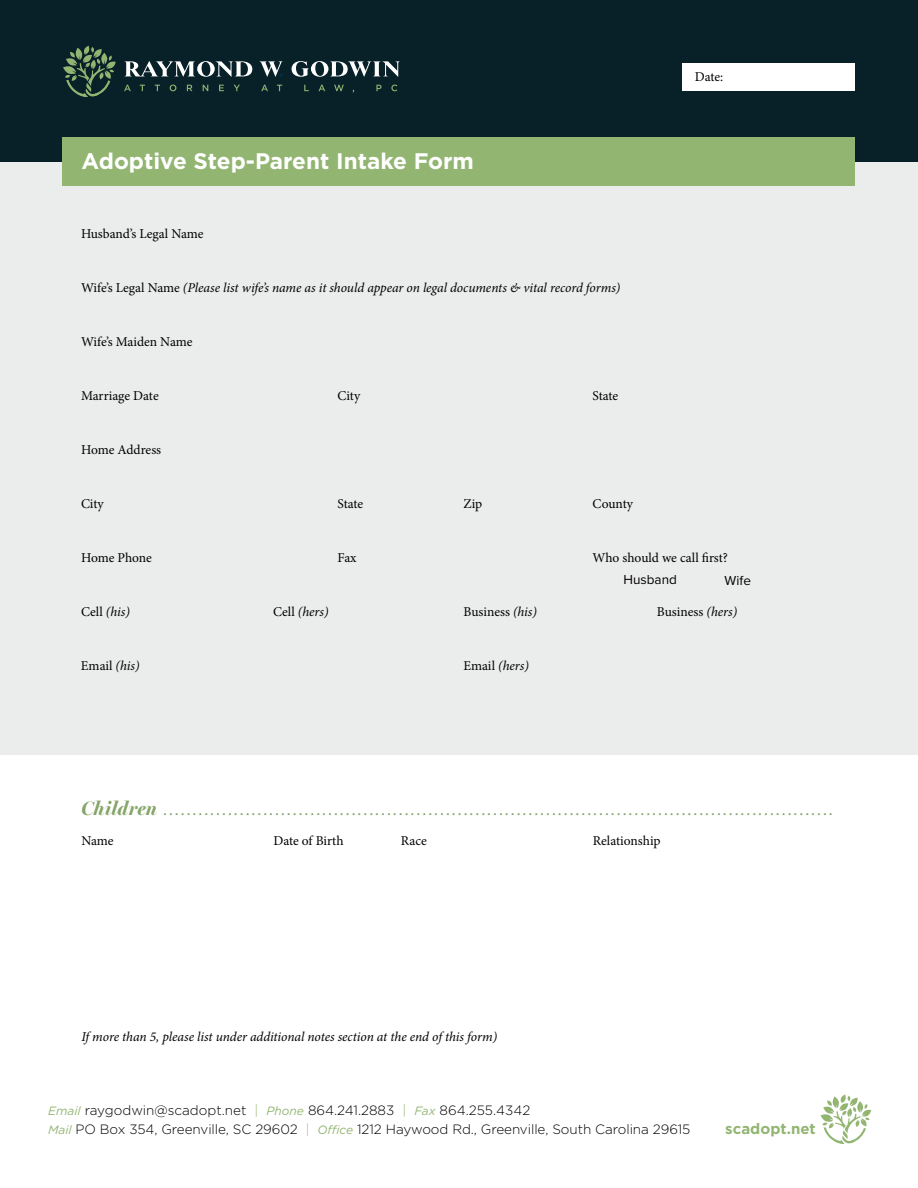
<style>
.page{position:relative;width:918px;height:1188px;background:#fff}
.page>*{position:absolute;margin:0;border:0;box-sizing:border-box;transform-origin:0 0}
.t1{font:700 22.5px "Gotham";color:#fff}
.t2{font:700 15px "Gotham";color:#92b572}
.t3{font:13.5px "Minion Pro";letter-spacing:-.005em;color:#000}
.t4{font:italic 13.5px "Minion Pro";letter-spacing:-.005em;color:#000}
.t5{font:300 13.5px/18.9px "Gotham";letter-spacing:-.005em;color:#000}
.t6{font:13.5px "Proxima Nova";color:#000}
.t7{font:italic 700 12px "Miller Banner";color:#85a568}
.s1{font-style:normal}
.s2{font-style:italic}
.s3{font-size:19.5px}
.s4{font-weight:400;font-style:italic;font-size:12px;color:#92b572}
.s5{color:#92b572}
</style>
<div class="page">
<svg style="left:821px;top:1095px;width:50px;height:49px"></svg>
<div style="left:0;top:143px;width:918px;height:612px;background:#ebecec"></div>
<div style="left:0;top:0;width:918px;height:162px;background:#082129"></div>
<div style="left:683px;top:63px;width:172px;height:28px;background:#fff"></div>
<div style="left:63px;top:137px;width:792px;height:49px;background:#92b572"></div>
<svg style="left:63px;top:46px;width:53px;height:51px"></svg>
<svg style="left:124px;top:85px;width:7px;height:6px"></svg>
<svg style="left:140px;top:85px;width:5px;height:6px"></svg>
<svg style="left:155px;top:85px;width:5px;height:6px"></svg>
<svg style="left:170px;top:85px;width:6px;height:6px"></svg>
<svg style="left:187px;top:85px;width:5px;height:6px"></svg>
<svg style="left:203px;top:85px;width:5px;height:6px"></svg>
<svg style="left:219px;top:85px;width:5px;height:6px"></svg>
<svg style="left:234px;top:85px;width:6px;height:6px"></svg>
<svg style="left:261px;top:85px;width:7px;height:6px"></svg>
<svg style="left:277px;top:85px;width:5px;height:6px"></svg>
<svg style="left:304px;top:85px;width:5px;height:6px"></svg>
<svg style="left:318px;top:85px;width:7px;height:6px"></svg>
<svg style="left:334px;top:85px;width:10px;height:6px"></svg>
<svg style="left:376px;top:85px;width:5px;height:6px"></svg>
<svg style="left:391px;top:85px;width:6px;height:6px"></svg>
<svg style="left:124px;top:61px;width:128px;height:16px"></svg>
<svg style="left:259px;top:61px;width:24px;height:16px"></svg>
<svg style="left:292px;top:61px;width:108px;height:16px"></svg>
<h1 class="t1" style="left:82px;top:146px;width:394px">Adoptive Step-Parent Intake Form</h1>
<p class="t3" style="left:81px;top:224px;width:124px">Husband’s Legal Name</p>
<p class="t4" style="left:81px;top:278px;width:541px"><span class="s1">Wife’s Legal Name</span> (Please list wife’s name as it should appear on legal documents &amp; vital record forms)</p>
<p class="t3" style="left:81px;top:332px;width:113px">Wife’s Maiden Name</p>
<p class="t3" style="left:81px;top:386px;width:79px">Marriage Date</p>
<p class="t3" style="left:338px;top:386px;width:24px">City</p>
<p class="t3" style="left:593px;top:386px;width:27px">State</p>
<p class="t3" style="left:81px;top:440px;width:82px">Home Address</p>
<p class="t3" style="left:81px;top:494px;width:24px">City</p>
<p class="t3" style="left:338px;top:494px;width:27px">State</p>
<p class="t3" style="left:463px;top:494px;width:20px">Zip</p>
<p class="t3" style="left:592px;top:494px;width:42px">County</p>
<p class="t3" style="left:695px;top:67px;width:30px">Date:</p>
<p class="t3" style="left:81px;top:548px;width:73px">Home Phone</p>
<p class="t3" style="left:338px;top:548px;width:21px">Fax</p>
<p class="t3" style="left:593px;top:548px;width:137px">Who should we call first?</p>
<p class="t6" style="left:624px;top:570px;width:55px">Husband</p>
<p class="t6" style="left:725px;top:570px;width:28px">Wife</p>
<p class="t4" style="left:81px;top:602px;width:50px"><span class="s1">Cell</span> (his)</p>
<p class="t4" style="left:273px;top:602px;width:57px"><span class="s1">Cell</span> (hers)</p>
<p class="t3" style="left:464px;top:602px;width:75px">Business <span class="s2">(his)</span></p>
<p class="t3" style="left:657px;top:602px;width:82px">Business <span class="s2">(hers)</span></p>
<p class="t3" style="left:81px;top:656px;width:60px">Email <span class="s2">(his)</span></p>
<p class="t4" style="left:463px;top:656px;width:67px"><span class="s1">Email</span> (hers)</p>
<p class="t7" style="left:81px;top:804px;width:753px"><span class="s3">Children</span> . . . . . . . . . . . . . . . . . . . . . . . . . . . . . . . . . . . . . . . . . . . . . . . . . . . . . . . . . . . . . . . . . . . . . . . . . . . . . . . . . . . . . . . . . . . . . . . . . . . . . . . . . . . . . . . . . .</p>
<p class="t3" style="left:81px;top:831px;width:34px">Name</p>
<p class="t3" style="left:273px;top:831px;width:72px">Date of Birth</p>
<p class="t3" style="left:401px;top:831px;width:28px">Race</p>
<p class="t3" style="left:593px;top:831px;width:69px">Relationship</p>
<p class="t4" style="left:81px;top:1027px;width:417px">If more than 5, please list under additional notes section at the end of this form)</p>
<p class="t5" style="left:48px;top:1101px;width:644px"><span class="s4">Email</span> raygodwin@scadopt.net <span class="s5">|</span> <span class="s4">Phone</span> 864.241.2883 <span class="s5">|</span> <span class="s4">Fax</span> 864.255.4342<br><span class="s4">Mail</span> PO Box 354, Greenville, SC 29602 <span class="s5">|</span> <span class="s4">Office</span> 1212 Haywood Rd., Greenville, South Carolina 29615</p>
<p class="t2" style="left:725px;top:1119px;width:92px">scadopt.net</p>
</div>
